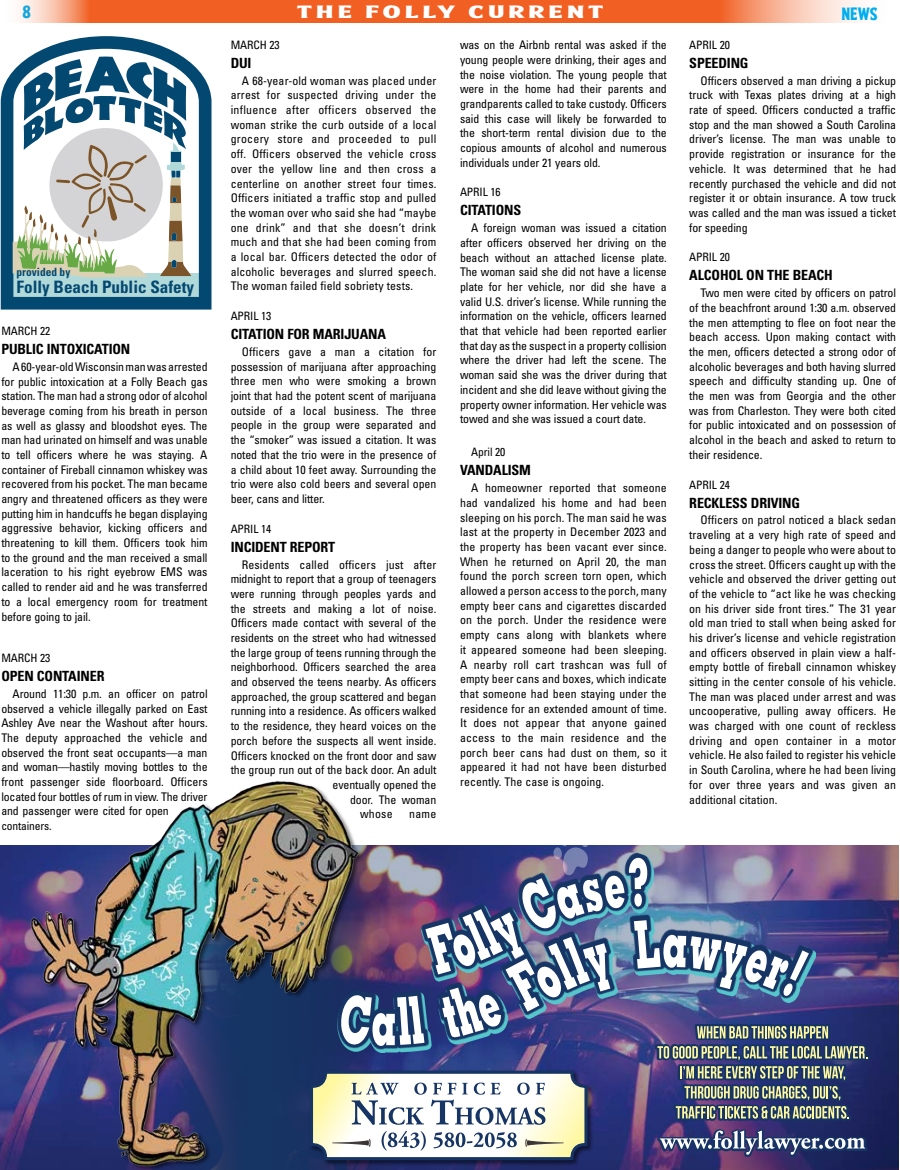
<style>
.page{position:relative;width:900px;height:1170px;background:#fff}
.page>*{position:absolute;margin:0;border:0;box-sizing:border-box;transform-origin:0 0}
.t1{font:17.5px "FTYSKRADJHUWNNCV3";letter-spacing:.1em;color:#fff;scale:2 1}
.t2{font:17.5px "FTYSKRADJHUWNNCV3";color:#00aeef}
.t3{font:700 condensed 17.12px "Univers LT Std";color:#034871}
.t4{font:700 condensed 14px "Univers LT Std";letter-spacing:-.01em;color:#000}
.t5{font:condensed 11.88px/14.8px "Univers LT Std";letter-spacing:-.01em;color:#000;text-align:justify}
.t6{font:condensed 11.5px "Univers LT Std";letter-spacing:-.01em;color:#000}
.t7{font:700 condensed 11.38px "Univers LT Std";color:#034871}
</style>
<div class="page">
<svg style="left:19px;top:0;width:842px;height:22px;background:#f27642"></svg>
<svg style="left:1px;top:36px;width:211px;height:274px;fill:#034871"></svg>
<svg style="left:13px;top:57px;width:178px;height:221px"></svg>
<img style="left:815px;top:845px;width:84px;height:325px">
<img style="left:0;top:845px;width:27px;height:325px">
<img style="left:27px;top:781px;width:310px;height:389px">
<svg style="left:308px;top:1069px;width:20px;height:93px;background:#8b958a"></svg>
<svg style="left:815px;top:1024px;width:55px;height:133px;background:#1e2963"></svg>
<svg style="left:815px;top:1066px;width:30px;height:14px"></svg>
<svg style="left:815px;top:1086px;width:25px;height:14px"></svg>
<svg style="left:815px;top:1106px;width:34px;height:13px"></svg>
<svg style="left:815px;top:1131px;width:50px;height:24px"></svg>
<img style="left:328px;top:809px;width:487px;height:361px">
<img style="left:339px;top:809px;width:529px;height:251px">
<h1 class="t2" style="left:22px;top:-1px;width:10px">8</h1>
<h1 class="t1" style="left:296px;top:-1px;width:155px">THE FOLLY CURRENT</h1>
<h1 class="t2" style="left:841px;top:0;width:38px">NEWS</h1>
<p class="t7" style="left:17px;top:265px;width:55px">provided by</p>
<h2 class="t3" style="left:17px;top:276px;width:179px">Folly Beach Public Safety</h2>
<p class="t6" style="left:1px;top:324px;width:50px">MARCH 22</p>
<p class="t4" style="left:1px;top:340px;width:130px">PUBLIC INTOXICATION</p>
<p class="t5" style="left:1px;top:359px;width:208px;text-indent:11px">A 60-year-old Wisconsin man was arrested for public intoxication at a Folly Beach gas station. The man had a strong odor of alcohol beverage coming from his breath in person as well as glassy and bloodshot eyes. The man had urinated on himself and was unable to tell officers where he was staying. A container of Fireball cinnamon whiskey was recovered from his pocket. The man became angry and threatened officers as they were putting him in handcuffs he began displaying aggressive behavior, kicking officers and threatening to kill them. Officers took him to the ground and the man received a small laceration to his right eyebrow EMS was called to render aid and he was transferred to a local emergency room for treatment before going to jail.</p>
<p class="t6" style="left:1px;top:651px;width:50px">MARCH 23</p>
<p class="t4" style="left:1px;top:667px;width:105px">OPEN CONTAINER</p>
<p class="t5" style="left:1px;top:686px;width:208px;text-indent:11px">Around 11:30 p.m. an officer on patrol observed a vehicle illegally parked on East Ashley Ave near the Washout after hours.<br>The deputy approached the vehicle and observed the front seat occupants—a man and woman—hastily moving bottles to the front passenger side floorboard. Officers located four bottles of rum in view. The driver and passenger were cited for open</p>
<p class="t6" style="left:1px;top:818px;width:52px">containers.</p>
<p class="t6" style="left:231px;top:38px;width:50px">MARCH 23</p>
<p class="t4" style="left:231px;top:54px;width:22px">DUI</p>
<p class="t5" style="left:231px;top:73px;width:207px;text-indent:11px">A 68-year-old woman was placed under arrest for suspected driving under the influence after officers observed the woman strike the curb outside of a local grocery store and proceeded to pull off. Officers observed the vehicle cross over the yellow line and then cross a centerline on another street four times.<br>Officers initiated a traffic stop and pulled the woman over who said she had “maybe one drink” and that she doesn’t drink much and that she had been coming from a local bar. Officers detected the odor of alcoholic beverages and slurred speech.<br>The woman failed field sobriety tests.</p>
<p class="t6" style="left:231px;top:309px;width:42px">APRIL 13</p>
<p class="t4" style="left:231px;top:325px;width:157px">CITATION FOR MARIJUANA</p>
<p class="t5" style="left:231px;top:344px;width:207px;text-indent:11px">Officers gave a man a citation for possession of marijuana after approaching three men who were smoking a brown joint that had the potent scent of marijuana outside of a local business. The three people in the group were separated and the “smoker” was issued a citation. It was noted that the trio were in the presence of a child about 10 feet away. Surrounding the trio were also cold beers and several open beer, cans and litter.</p>
<p class="t6" style="left:231px;top:521px;width:42px">APRIL 14</p>
<p class="t4" style="left:231px;top:538px;width:106px">INCIDENT REPORT</p>
<p class="t5" style="left:242px;top:557px;width:196px">Residents called officers just after</p>
<p class="t5" style="left:231px;top:571px;width:207px">midnight to report that a group of teenagers</p>
<p class="t5" style="left:231px;top:586px;width:207px">were running through peoples yards and</p>
<p class="t5" style="left:231px;top:601px;width:207px">the streets and making a lot of noise.</p>
<p class="t5" style="left:231px;top:616px;width:207px">Officers made contact with several of the</p>
<p class="t5" style="left:231px;top:630px;width:207px">residents on the street who had witnessed</p>
<p class="t5" style="left:231px;top:645px;width:207px">the large group of teens running through the</p>
<p class="t5" style="left:231px;top:660px;width:207px">neighborhood. Officers searched the area</p>
<p class="t5" style="left:231px;top:674px;width:207px">and observed the teens nearby. As officers</p>
<p class="t5" style="left:231px;top:689px;width:207px">approached, the group scattered and began</p>
<p class="t5" style="left:231px;top:704px;width:207px">running into a residence. As officers walked</p>
<p class="t5" style="left:231px;top:718px;width:207px">to the residence, they heard voices on the</p>
<p class="t5" style="left:231px;top:733px;width:207px">porch before the suspects all went inside.</p>
<p class="t5" style="left:231px;top:748px;width:207px">Officers knocked on the front door and saw</p>
<p class="t5" style="left:231px;top:762px;width:207px">the group run out of the back door. An adult</p>
<p class="t5" style="left:333px;top:777px;width:105px">eventually opened the</p>
<p class="t5" style="left:350px;top:792px;width:88px">door. The woman</p>
<p class="t5" style="left:360px;top:807px;width:34px">whose</p>
<p class="t5" style="left:409px;top:807px;width:29px">name</p>
<p class="t5" style="left:460px;top:37px;width:208px">was on the Airbnb rental was asked if the young people were drinking, their ages and the noise violation. The young people that were in the home had their parents and grandparents called to take custody. Officers said this case will likely be forwarded to the short-term rental division due to the copious amounts of alcohol and numerous individuals under 21 years old.</p>
<p class="t6" style="left:460px;top:185px;width:42px">APRIL 16</p>
<p class="t4" style="left:460px;top:202px;width:63px">CITATIONS</p>
<p class="t5" style="left:460px;top:221px;width:208px;text-indent:11px">A foreign woman was issued a citation after officers observed her driving on the beach without an attached license plate.<br>The woman said she did not have a license plate for her vehicle, nor did she have a valid U.S. driver’s license. While running the information on the vehicle, officers learned that that vehicle had been reported earlier that day as the suspect in a property collision where the driver had left the scene. The woman said she was the driver during that incident and she did leave without giving the property owner information. Her vehicle was towed and she was issued a court date.</p>
<p class="t6" style="left:471px;top:445px;width:36px">April 20</p>
<p class="t4" style="left:460px;top:462px;width:73px">VANDALISM</p>
<p class="t5" style="left:460px;top:481px;width:208px;text-indent:11px">A homeowner reported that someone had vandalized his home and had been sleeping on his porch. The man said he was last at the property in December 2023 and the property has been vacant ever since.<br>When he returned on April 20, the man found the porch screen torn open, which allowed a person access to the porch, many empty beer cans and cigarettes discarded on the porch. Under the residence were empty cans along with blankets where it appeared someone had been sleeping.<br>A nearby roll cart trashcan was full of empty beer cans and boxes, which indicate that someone had been staying under the residence for an extended amount of time.<br>It does not appear that anyone gained access to the main residence and the porch beer cans had dust on them, so it appeared it had not have been disturbed recently. The case is ongoing.</p>
<p class="t6" style="left:689px;top:37px;width:42px">APRIL 20</p>
<p class="t4" style="left:689px;top:54px;width:61px">SPEEDING</p>
<p class="t5" style="left:689px;top:73px;width:208px;text-indent:11px">Officers observed a man driving a pickup truck with Texas plates driving at a high rate of speed. Officers conducted a traffic stop and the man showed a South Carolina driver’s license. The man was unable to provide registration or insurance for the vehicle. It was determined that he had recently purchased the vehicle and did not register it or obtain insurance. A tow truck was called and the man was issued a ticket for speeding</p>
<p class="t6" style="left:689px;top:250px;width:42px">APRIL 20</p>
<p class="t4" style="left:689px;top:267px;width:145px">ALCOHOL ON THE BEACH</p>
<p class="t5" style="left:689px;top:285px;width:208px;text-indent:11px">Two men were cited by officers on patrol of the beachfront around 1:30 a.m. observed the men attempting to flee on foot near the beach access. Upon making contact with the men, officers detected a strong odor of alcoholic beverages and both having slurred speech and difficulty standing up. One of the men was from Georgia and the other was from Charleston. They were both cited for public intoxicated and on possession of alcohol in the beach and asked to return to their residence.</p>
<p class="t6" style="left:689px;top:477px;width:42px">APRIL 24</p>
<p class="t4" style="left:689px;top:494px;width:112px">RECKLESS DRIVING</p>
<p class="t5" style="left:689px;top:513px;width:208px;text-indent:11px">Officers on patrol noticed a black sedan traveling at a very high rate of speed and being a danger to people who were about to cross the street. Officers caught up with the vehicle and observed the driver getting out of the vehicle to “act like he was checking on his driver side front tires.” The 31 year old man tried to stall when being asked for his driver’s license and vehicle registration and officers observed in plain view a half&shy;empty bottle of fireball cinnamon whiskey sitting in the center console of his vehicle.<br>The man was placed under arrest and was uncooperative, pulling away officers. He was charged with one count of reckless driving and open container in a motor vehicle. He also failed to register his vehicle in South Carolina, where he had been living for over three years and was given an additional citation.</p>
</div>
